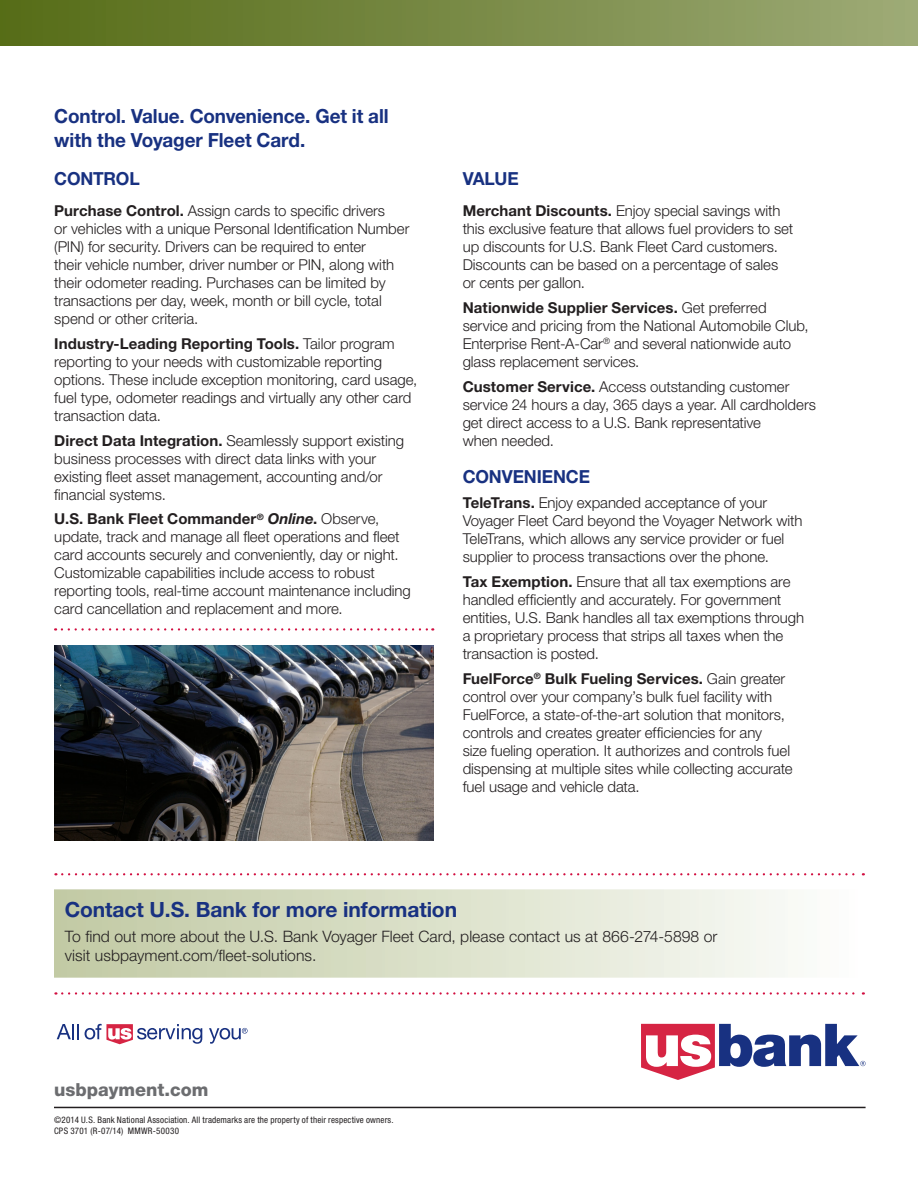
<style>
.page{position:relative;width:918px;height:1188px;background:#fff}
.page>*{position:absolute;margin:0;border:0;box-sizing:border-box;transform-origin:0 0}
.t1{font:700 21px "Helvetica Neue";letter-spacing:-.005em;color:#183181}
.Body_Copy{font:700 19.5px/24px "Helvetica Neue";letter-spacing:-.005em;color:#183181}
.Body_Copy-2{font:700 18px "Helvetica Neue";letter-spacing:-.005em;color:#183181}
.t2{font:800 18px "Helvetica Neue";color:#6c6d70}
.Body_Copy-3{font:300 15.75px/18.9px "Helvetica Neue";letter-spacing:.005em;color:#231f20}
.Body_Copy-4{font:300 15px/18px "Helvetica Neue";letter-spacing:-.005em;color:#231f20}
.Legal{font:condensed 9px "Helvetica Neue";letter-spacing:.02em;color:#231f20}
.s1{font-weight:700}
.s2{font-weight:700;font-style:italic}
</style>
<div class="page">
<svg style="left:62px;top:873px;width:802px;height:2px"></svg>
<svg style="left:62px;top:992px;width:802px;height:3px"></svg>
<svg style="left:57px;top:1024px;width:22px;height:15px"></svg>
<svg style="left:85px;top:1024px;width:117px;height:20px"></svg>
<svg style="left:209px;top:1028px;width:39px;height:16px"></svg>
<svg style="left:641px;top:1024px;width:225px;height:56px"></svg>
<hr style="left:54px;top:1107px;width:812px;height:1px;background:#231f20">
<img style="left:54px;top:646px;width:379px;height:195px">
<svg style="left:62px;top:628px;width:371px;height:3px"></svg>
<div style="left:0;top:0;width:918px;height:46px;background:linear-gradient(to right,#556b16,#9daa76)"></div>
<svg style="left:54px;top:889px;width:731px;height:89px;background:#dbe0ca"></svg>
<p class="Body_Copy" style="left:54px;top:104px;width:336px">Control. Value. Convenience. Get it all with the Voyager Fleet Card.</p>
<p class="Body_Copy-2" style="left:54px;top:167px;width:87px">CONTROL</p>
<p class="Body_Copy-4" style="left:54px;top:202px;width:357px"><span class="s1">Purchase Control.</span> Assign cards to specific drivers<br>or vehicles with a unique Personal Identification Number (PIN) for security. Drivers can be required to enter<br>their vehicle number, driver number or PIN, along with their odometer reading. Purchases can be limited by transactions per day, week, month or bill cycle, total spend or other criteria.</p>
<p class="Body_Copy-4" style="left:54px;top:334px;width:364px"><span class="s1">Industry-Leading Reporting Tools.</span> Tailor program reporting to your needs with customizable reporting options. These include exception monitoring, card usage, fuel type, odometer readings and virtually any other card transaction data.</p>
<p class="Body_Copy-4" style="left:54px;top:431px;width:351px"><span class="s1">Direct Data Integration.</span> Seamlessly support existing business processes with direct data links with your existing fleet asset management, accounting and/or financial systems.</p>
<p class="Body_Copy-4" style="left:54px;top:510px;width:358px"><span class="s1">U.S. Bank Fleet Commander</span><sup>®</sup> <span class="s2">Online</span><span class="s1">.</span> Observe, update, track and manage all fleet operations and fleet card accounts securely and conveniently, day or night.<br>Customizable capabilities include access to robust reporting tools, real-time account maintenance including card cancellation and replacement and more.</p>
<p class="Body_Copy-2" style="left:463px;top:167px;width:58px">VALUE</p>
<p class="Body_Copy-4" style="left:463px;top:202px;width:332px"><span class="s1">Merchant Discounts.</span> Enjoy special savings with this exclusive feature that allows fuel providers to set up discounts for U.S. Bank Fleet Card customers.<br>Discounts can be based on a percentage of sales or cents per gallon.</p>
<p class="Body_Copy-4" style="left:463px;top:298px;width:348px"><span class="s1">Nationwide Supplier Services.</span> Get preferred service and pricing from the National Automobile Club, Enterprise Rent-A-Car<sup>®</sup> and several nationwide auto glass replacement services.</p>
<p class="Body_Copy-4" style="left:463px;top:377px;width:355px"><span class="s1">Customer Service.</span> Access outstanding customer service 24 hours a day, 365 days a year. All cardholders get direct access to a U.S. Bank representative<br>when needed.</p>
<p class="Body_Copy-2" style="left:463px;top:466px;width:129px">CONVENIENCE</p>
<p class="Body_Copy-4" style="left:463px;top:493px;width:341px"><span class="s1">TeleTrans.</span> Enjoy expanded acceptance of your Voyager Fleet Card beyond the Voyager Network with TeleTrans, which allows any service provider or fuel supplier to process transactions over the phone.</p>
<p class="Body_Copy-4" style="left:463px;top:572px;width:343px"><span class="s1">Tax Exemption.</span> Ensure that all tax exemptions are handled efficiently and accurately. For government entities, U.S. Bank handles all tax exemptions through a proprietary process that strips all taxes when the transaction is posted.</p>
<p class="Body_Copy-4" style="left:463px;top:669px;width:331px"><span class="s1">FuelForce</span><sup>®</sup> <span class="s1">Bulk Fueling Services.</span> Gain greater control over your company’s bulk fuel facility with FuelForce, a state-of-the-art solution that monitors, controls and creates greater efficiencies for any<br>size fueling operation. It authorizes and controls fuel dispensing at multiple sites while collecting accurate fuel usage and vehicle data.</p>
<p class="t1" style="left:65px;top:896px;width:394px">Contact U.S. Bank for more information</p>
<p class="Body_Copy-3" style="left:65px;top:926px;width:654px">To find out more about the U.S. Bank Voyager Fleet Card, please contact us at 866-274-5898 or visit usbpayment.com/fleet-solutions.</p>
<p class="t2" style="left:54px;top:1079px;width:156px">usbpayment.com</p>
<p class="Legal" style="left:54px;top:1115px;width:341px">©2014 U.S. Bank National Association. All trademarks are the property of their respective owners.</p>
<p class="Legal" style="left:54px;top:1126px;width:127px">CPS 3701 (R-07/14) MMWR-50030</p>
</div>
